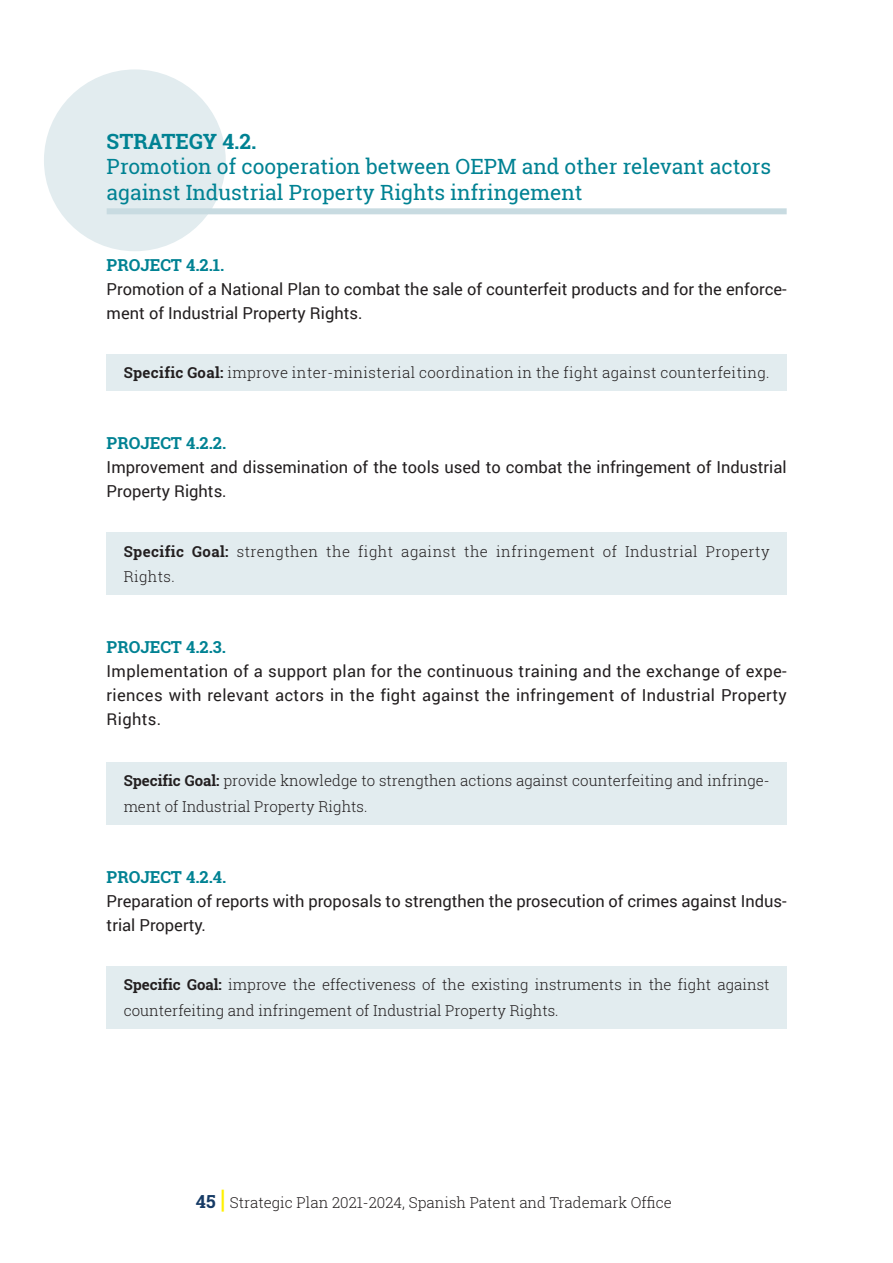
<style>
.page{position:relative;width:893px;height:1263px;background:#fff}
.page>*{position:absolute;margin:0;border:0;box-sizing:border-box;transform-origin:0 0}
.estrategia_4{font:21px/25.5px "Roboto Slab";color:#008293}
.proyecto{font:16.5px/24px "Roboto";color:#231f20}
.proyecto-2{font:700 16.5px "Roboto Slab";color:#008293}
.objetivo_4{font:300 15px/25.5px "Roboto Slab";color:#231f20}
.objetivo_4-2{font:300 15px "Roboto Slab";letter-spacing:.025em;color:#231f20}
.objetivo_4-3{font:300 15px/25.5px "Roboto Slab";letter-spacing:.03em;color:#231f20}
.s1{font-weight:700}
.s2{font-weight:700;font-size:18px;color:#153a65}
.s3{font-weight:700;font-size:25.5px;color:#fff101}
</style>
<div class="page">
<div style="left:44px;top:69px;width:182px;height:182px;background:#e2ecef;border-radius:50%"></div>
<div style="left:107px;top:208px;width:680px;height:6px;background:#c8dbe1"></div>
<div style="left:107px;top:354px;width:680px;height:37px;background:#e2ecef"></div>
<div style="left:107px;top:533px;width:680px;height:62px;background:#e2ecef"></div>
<div style="left:107px;top:762px;width:680px;height:62px;background:#e2ecef"></div>
<div style="left:107px;top:966px;width:680px;height:63px;background:#e2ecef"></div>
<p class="estrategia_4" style="left:107px;top:128px;width:666px"><span class="s1">STRATEGY 4.2.<br></span>Promotion of cooperation between OEPM and other relevant actors against Industrial Property Rights infringement</p>
<p class="proyecto-2" style="left:107px;top:253px;width:119px">PROJECT 4.2.1.</p>
<p class="proyecto" style="left:107px;top:276px;width:681px">Promotion of a National Plan to combat the sale of counterfeit products and for the enforce&shy;ment of Industrial Property Rights.</p>
<p class="objetivo_4-2" style="left:124px;top:363px;width:647px"><span class="s1">Specific Goal:</span> improve inter-ministerial coordination in the fight against counterfeiting.</p>
<p class="proyecto-2" style="left:107px;top:432px;width:121px">PROJECT 4.2.2.</p>
<p class="proyecto" style="left:107px;top:455px;width:681px">Improvement and dissemination of the tools used to combat the infringement of Industrial<br>Property Rights.</p>
<p class="objetivo_4-3" style="left:124px;top:538px;width:647px"><span class="s1">Specific Goal:</span> strengthen the fight against the infringement of Industrial Property<br>Rights.</p>
<p class="proyecto-2" style="left:107px;top:636px;width:121px">PROJECT 4.2.3.</p>
<p class="proyecto" style="left:107px;top:659px;width:681px;text-align:justify">Implementation of a support plan for the continuous training and the exchange of expe&shy;riences with relevant actors in the fight against the infringement of Industrial Property Rights.</p>
<p class="objetivo_4" style="left:124px;top:768px;width:647px"><span class="s1">Specific Goal:</span> provide knowledge to strengthen actions against counterfeiting and infringe&shy;ment of Industrial Property Rights.</p>
<p class="proyecto-2" style="left:107px;top:865px;width:121px">PROJECT 4.2.4.</p>
<p class="proyecto" style="left:107px;top:888px;width:681px">Preparation of reports with proposals to strengthen the prosecution of crimes against Indus&shy;trial Property.</p>
<p class="objetivo_4" style="left:124px;top:972px;width:647px"><span class="s1">Specific Goal:</span> improve the effectiveness of the existing instruments in the fight against counterfeiting and infringement of Industrial Property Rights.</p>
<p class="objetivo_4" style="left:196px;top:1189px;width:477px"><span class="s2">45</span> <span class="s3">|</span> Strategic Plan 2021-2024, Spanish Patent and Trademark Office</p>
</div>
